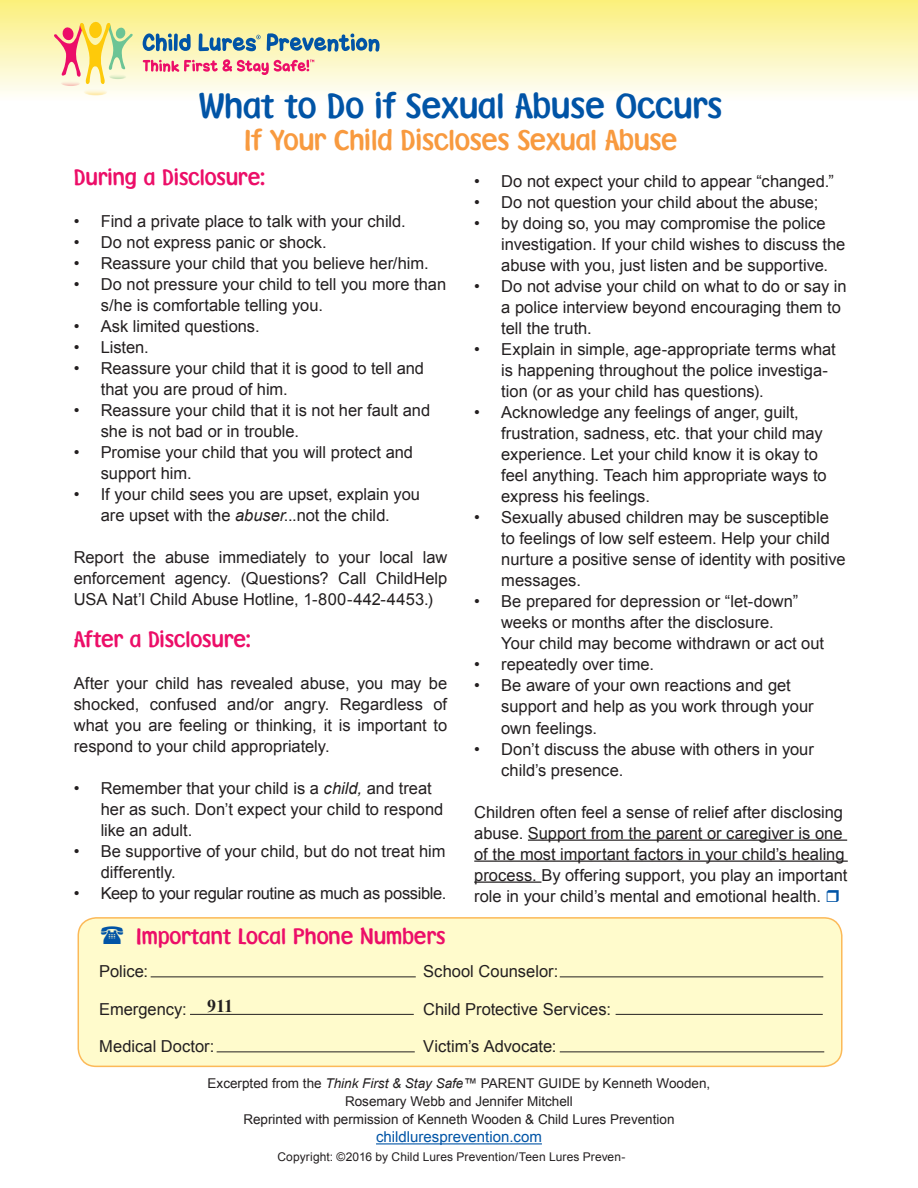
<style>
.page{position:relative;width:918px;height:1188px;background:#fff}
.page>*{position:absolute;margin:0;border:0;box-sizing:border-box;transform-origin:0 0}
.t1{font:33px "Pooh";color:#0154a6}
.t2{font:27px "Pooh";letter-spacing:-.01em;color:#f89a3f}
.t3{font:21px "Pooh";color:#ec0e68}
.t4{font:700 18px "Times New Roman";color:#231f20}
.t5{font:16.5px/21px "Arial";color:#231f20}
.t6{font:16.5px "Arial";letter-spacing:-.025em;color:#231f20}
.t7{font:15px "Arial";color:#0154a6}
.t8{font:13.5px/18px "Arial";color:#231f20;text-align:center}
.t9{font:12px "Arial";letter-spacing:.01em;color:#231f20}
.s1{font-style:italic}
</style>
<div class="page">
<div style="left:78px;top:918px;width:764px;height:148px;background:#fffbcc;border-radius:18px"></div>
<div style="left:78px;top:917px;width:765px;height:150px;border:2px solid #fcb958;border-radius:18px"></div>
<hr style="left:528px;top:840px;width:319px;height:1px;background:#231f20">
<hr style="left:474px;top:861px;width:374px;height:1px;background:#231f20">
<hr style="left:474px;top:882px;width:67px;height:1px;background:#231f20">
<hr style="left:151px;top:976px;width:265px;height:1px;background:#231f20">
<hr style="left:190px;top:1014px;width:224px;height:1px;background:#231f20">
<hr style="left:217px;top:1051px;width:198px;height:1px;background:#231f20">
<hr style="left:560px;top:976px;width:263px;height:1px;background:#231f20">
<hr style="left:616px;top:1014px;width:207px;height:1px;background:#231f20">
<hr style="left:560px;top:1051px;width:264px;height:1px;background:#231f20">
<div style="left:0;top:0;width:918px;height:100px;background:linear-gradient(to bottom,#fbef7b,#fefef9)"></div>
<svg style="left:143px;top:33px;width:48px;height:18px"></svg>
<svg style="left:199px;top:33px;width:62px;height:18px"></svg>
<svg style="left:267px;top:33px;width:113px;height:19px;background:#8eaeab"></svg>
<svg style="left:143px;top:59px;width:171px;height:16px;background:#f6abae"></svg>
<img style="left:61px;top:84px;width:19px;height:2px">
<svg style="left:54px;top:22px;width:79px;height:62px;background:#eed398"></svg>
<img style="left:84px;top:89px;width:23px;height:7px">
<hr style="left:376px;top:1143px;width:166px;height:1px;background:#0154a6">
<h1 class="t1" style="left:199px;top:84px;width:525px">What to Do if Sexual Abuse Occurs</h1>
<h2 class="t2" style="left:244px;top:122px;width:435px">If Your Child Discloses Sexual Abuse</h2>
<p class="t3" style="left:74px;top:163px;width:193px">During a Disclosure:</p>
<p class="t5" style="left:74px;top:210px;width:334px">• Find a private place to talk with your child.</p>
<p class="t5" style="left:74px;top:231px;width:255px">• Do not express panic or shock.</p>
<p class="t5" style="left:74px;top:252px;width:356px">• Reassure your child that you believe her/him.</p>
<p class="t5" style="left:101px;top:273px;width:347px;text-indent:-27px">• Do not pressure your child to tell you more than s/he is comfortable telling you.</p>
<p class="t5" style="left:74px;top:315px;width:187px">• Ask limited questions.</p>
<p class="t5" style="left:74px;top:336px;width:77px">• Listen.</p>
<p class="t5" style="left:101px;top:357px;width:325px;text-indent:-27px">• Reassure your child that it is good to tell and that you are proud of him.</p>
<p class="t5" style="left:101px;top:399px;width:331px;text-indent:-27px">• Reassure your child that it is not her fault and she is not bad or in trouble.</p>
<p class="t5" style="left:101px;top:441px;width:314px;text-indent:-27px">• Promise your child that you will protect and support him.</p>
<p class="t5" style="left:74px;top:484px;width:348px;text-align:center">• If your child sees you are upset, explain you are upset with the <span class="s1">abuser</span>...not the child.</p>
<p class="t5" style="left:74px;top:547px;width:375px;text-align:justify">Report the abuse immediately to your local law enforcement agency. (Questions? Call ChildHelp USA Nat’l Child Abuse Hotline, 1-800-442-4453.)</p>
<p class="t3" style="left:74px;top:625px;width:179px">After a Disclosure:</p>
<p class="t5" style="left:74px;top:672px;width:375px;text-align:justify">After your child has revealed abuse, you may be shocked, confused and/or angry. Regardless of what you are feeling or thinking, it is important to respond to your child appropriately.</p>
<p class="t5" style="left:101px;top:777px;width:344px;text-indent:-27px">• Remember that your child is a <span class="s1">child,</span> and treat her as such. Don’t expect your child to respond like an adult.</p>
<p class="t5" style="left:101px;top:840px;width:346px;text-indent:-27px">• Be supportive of your child, but do not treat him differently.</p>
<p class="t6" style="left:74px;top:882px;width:374px">• Keep to your regular routine as much as possible.</p>
<p class="t5" style="left:474px;top:171px;width:361px">• Do not expect your child to appear “changed.”</p>
<p class="t5" style="left:474px;top:192px;width:346px">• Do not question your child about the abuse;</p>
<p class="t5" style="left:501px;top:213px;width:346px;text-indent:-27px">• by doing so, you may compromise the police investigation. If your child wishes to discuss the abuse with you, just listen and be supportive.</p>
<p class="t5" style="left:501px;top:276px;width:347px;text-indent:-27px">• Do not advise your child on what to do or say in a police interview beyond encouraging them to tell the truth.</p>
<p class="t5" style="left:501px;top:339px;width:336px;text-indent:-27px">• Explain in simple, age-appropriate terms what is happening throughout the police investiga&shy;tion (or as your child has questions).</p>
<p class="t5" style="left:501px;top:402px;width:327px;text-indent:-27px">• Acknowledge any feelings of anger, guilt, frustration, sadness, etc. that your child may experience. Let your child know it is okay to feel anything. Teach him appropriate ways to express his feelings.</p>
<p class="t5" style="left:501px;top:507px;width:346px;text-indent:-27px">• Sexually abused children may be susceptible to feelings of low self esteem. Help your child nurture a positive sense of identity with positive messages.</p>
<p class="t5" style="left:501px;top:591px;width:324px;text-indent:-27px">• Be prepared for depression or “let-down” weeks or months after the disclosure.<br>Your child may become withdrawn or act out</p>
<p class="t5" style="left:474px;top:654px;width:181px">• repeatedly over time.</p>
<p class="t5" style="left:501px;top:675px;width:314px;text-indent:-27px">• Be aware of your own reactions and get support and help as you work through your own feelings.</p>
<p class="t5" style="left:501px;top:738px;width:314px;text-indent:-27px">• Don’t discuss the abuse with others in your child’s presence.</p>
<p class="t5" style="left:474px;top:801px;width:375px">Children often feel a sense of relief after disclosing abuse. Support from the parent or caregiver is one of the most important factors in your child’s healing process. By offering support, you play an important role in your child’s mental and emotional health.</p>
<p class="t3" style="left:136px;top:922px;width:311px">Important Local Phone Numbers</p>
<p class="t5" style="left:99px;top:961px;width:50px">Police:</p>
<p class="t5" style="left:423px;top:961px;width:137px">School Counselor:</p>
<p class="t5" style="left:99px;top:998px;width:89px">Emergency:</p>
<p class="t5" style="left:423px;top:998px;width:189px">Child Protective Services:</p>
<p class="t5" style="left:99px;top:1036px;width:117px">Medical Doctor:</p>
<p class="t5" style="left:423px;top:1036px;width:135px">Victim’s Advocate:</p>
<p class="t4" style="left:207px;top:993px;width:28px">911</p>
<p class="t8" style="left:208px;top:1075px;width:504px">Excerpted from the <span class="s1">Think First &amp; Stay Safe™</span> PARENT GUIDE by Kenneth Wooden,<br>Rosemary Webb and Jennifer Mitchell<br>Reprinted with permission of Kenneth Wooden &amp; Child Lures Prevention</p>
<p class="t7" style="left:376px;top:1127px;width:167px">childluresprevention.com</p>
<p class="t9" style="left:277px;top:1149px;width:350px">Copyright: ©2016 by Child Lures Prevention/Teen Lures Preven-</p>
</div>
